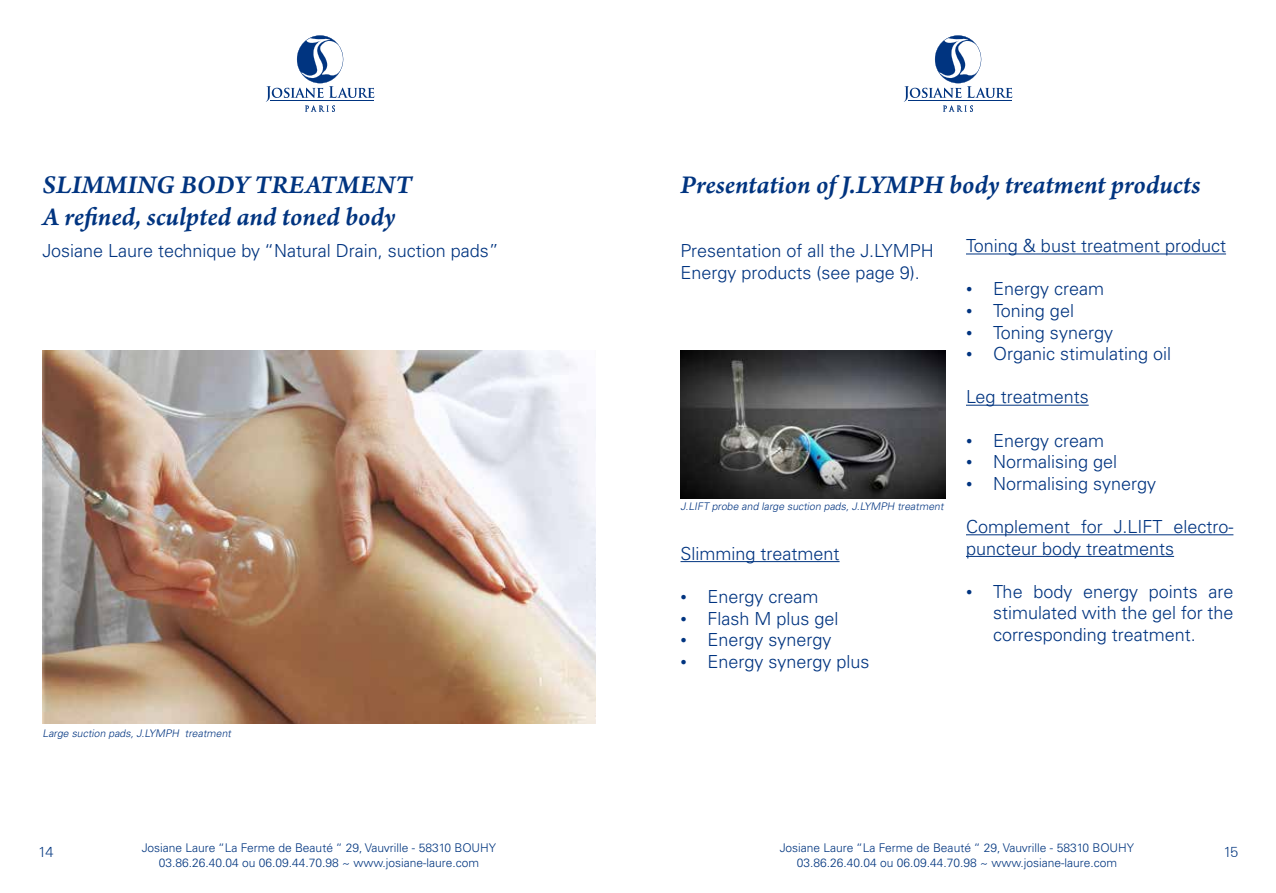
<style>
.page{position:relative;width:1276px;height:893px;background:#fff}
.page>*{position:absolute;margin:0;border:0;box-sizing:border-box;transform-origin:0 0}
.t1{font:27px/32.4px "Arno Pro Smbd Italic Sm Text";letter-spacing:-.005em;color:#003480}
.t2{font:300 18px/21.6px "Univers LT Std";color:#003480}
.t3{font:300 15px "Universal";color:#01357f}
.t4{font:300 12px/14.4px "Univers LT Std";color:#01357f;text-align:center}
.t5{font:italic 300 10.5px "Univers LT Std";color:#003480}
.s1{font-family:"Times New Roman";font-weight:400}
.s2{color:#003480}
</style>
<div class="page">
<svg style="left:266px;top:35px;width:108px;height:77px"></svg>
<svg style="left:904px;top:35px;width:108px;height:77px"></svg>
<hr style="left:680px;top:561px;width:159px;height:1px;background:#003480">
<hr style="left:966px;top:254px;width:260px;height:1px;background:#003480">
<hr style="left:966px;top:405px;width:122px;height:1px;background:#003480">
<hr style="left:966px;top:534px;width:267px;height:1px;background:#003480">
<hr style="left:966px;top:556px;width:208px;height:1px;background:#003480">
<img style="left:43px;top:351px;width:552px;height:372px">
<img style="left:680px;top:351px;width:265px;height:148px">
<h1 class="t1" style="left:43px;top:169px;width:371px">SLIMMING BODY TREATMENT<br>A refined, sculpted and toned body</h1>
<p class="t2" style="left:43px;top:240px;width:458px">Josiane Laure technique by “Natural Drain, suction pads”</p>
<p class="t5" style="left:43px;top:727px;width:192px">Large suction pads, J.LYMPH treatment</p>
<h1 class="t1" style="left:680px;top:169px;width:521px">Presentation of J.LYMPH body treatment products</h1>
<p class="t2" style="left:680px;top:240px;width:255px">Presentation of all the J.LYMPH<br>Energy products (see page 9).</p>
<p class="t5" style="left:680px;top:500px;width:267px">J.LIFT probe and large suction pads, J.LYMPH treatment</p>
<p class="t2" style="left:680px;top:543px;width:161px">Slimming treatment</p>
<p class="t2" style="left:680px;top:586px;width:140px"><span class="s1">•</span> Energy cream</p>
<p class="t2" style="left:680px;top:607px;width:160px"><span class="s1">•</span> Flash M plus gel</p>
<p class="t2" style="left:680px;top:629px;width:153px"><span class="s1">•</span> Energy synergy</p>
<p class="t2" style="left:680px;top:651px;width:191px"><span class="s1">•</span> Energy synergy plus</p>
<p class="t2" style="left:966px;top:235px;width:262px">Toning &amp; bust treatment product</p>
<p class="t2" style="left:966px;top:278px;width:140px"><span class="s1">•</span> Energy cream</p>
<p class="t2" style="left:966px;top:300px;width:109px"><span class="s1">•</span> Toning gel</p>
<p class="t2" style="left:966px;top:321px;width:148px"><span class="s1">•</span> Toning synergy</p>
<p class="t2" style="left:966px;top:343px;width:207px"><span class="s1">•</span> Organic stimulating oil</p>
<p class="t2" style="left:966px;top:386px;width:124px">Leg treatments</p>
<p class="t2" style="left:966px;top:429px;width:140px"><span class="s1">•</span> Energy cream</p>
<p class="t2" style="left:966px;top:451px;width:153px"><span class="s1">•</span> Normalising gel</p>
<p class="t2" style="left:966px;top:473px;width:192px"><span class="s1">•</span> Normalising synergy</p>
<p class="t2" style="left:966px;top:516px;width:269px">Complement for J.LIFT electro&shy;puncteur body treatments</p>
<p class="t2" style="left:993px;top:581px;width:242px;text-align:justify;text-indent:-27px"><span class="s1">•</span> The body energy points are stimulated with the gel for the corresponding treatment.</p>
<p class="t4" style="left:142px;top:841px;width:356px">Josiane Laure <span class="s2">“La Ferme de Beauté “</span> 29, Vauvrille - 58310 BOUHY<br>03.86.26.40.04 ou 06.09.44.70.98 ~ www.josiane-laure.com</p>
<p class="t4" style="left:780px;top:841px;width:356px">Josiane Laure <span class="s2">“La Ferme de Beauté “</span> 29, Vauvrille - 58310 BOUHY<br>03.86.26.40.04 ou 06.09.44.70.98 ~ www.josiane-laure.com</p>
<p class="t3" style="left:37px;top:844px;width:17px">14</p>
<p class="t3" style="left:1222px;top:844px;width:17px">15</p>
</div>
